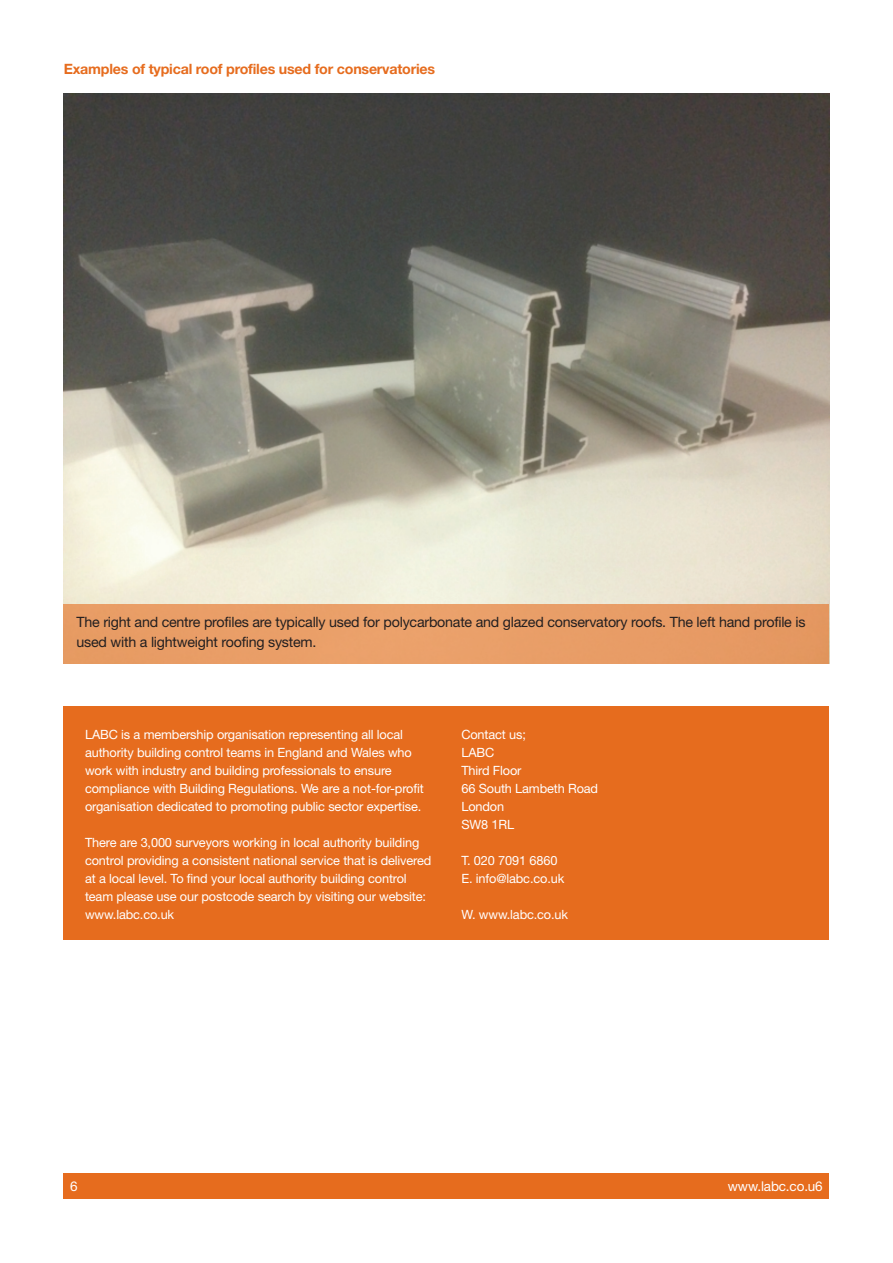
<style>
.page{position:relative;width:893px;height:1263px;background:#fff}
.page>*{position:absolute;margin:0;border:0;box-sizing:border-box;transform-origin:0 0}
.t1{font:14.25px/20.2px "Helvetica Neue LT Std";letter-spacing:-.015em;color:#231f20}
.t2{font:700 14.25px "Helvetica Neue LT Std";letter-spacing:-.015em;color:#e66c1e}
.t3{font:13.5px "Helvetica Neue LT Std";letter-spacing:-.01em;color:#fff}
.t4{font:12.75px/18px "Helvetica Neue LT Std";letter-spacing:-.01em;color:#fff}
</style>
<div class="page">
<div style="left:64px;top:706px;width:765px;height:234px;background:#e66c1e"></div>
<img style="left:64px;top:94px;width:765px;height:510px">
<div style="left:64px;top:604px;width:765px;height:59px;background:#e99e67"></div>
<div style="left:64px;top:1174px;width:765px;height:25px;background:#e66c1e"></div>
<p class="t2" style="left:64px;top:60px;width:373px">Examples of typical roof profiles used for conservatories</p>
<p class="t1" style="left:77px;top:611px;width:730px">The right and centre profiles are typically used for polycarbonate and glazed conservatory roofs. The left hand profile is used with a lightweight roofing system.</p>
<p class="t4" style="left:85px;top:725px;width:340px">LABC is a membership organisation representing all local authority building control teams in England and Wales who work with industry and building professionals to ensure compliance with Building Regulations. We are a not-for-profit organisation dedicated to promoting public sector expertise.</p>
<p class="t4" style="left:85px;top:833px;width:348px">There are 3,000 surveyors working in local authority building control providing a consistent national service that is delivered at a local level. To find your local authority building control team please use our postcode search by visiting our website: www.labc.co.uk</p>
<p class="t4" style="left:461px;top:725px;width:66px">Contact us;</p>
<p class="t4" style="left:461px;top:743px;width:34px">LABC</p>
<p class="t4" style="left:461px;top:761px;width:62px">Third Floor</p>
<p class="t4" style="left:461px;top:779px;width:138px">66 South Lambeth Road</p>
<p class="t4" style="left:461px;top:797px;width:44px">London</p>
<p class="t4" style="left:461px;top:815px;width:54px">SW8 1RL</p>
<p class="t4" style="left:461px;top:851px;width:98px">T. 020 7091 6860</p>
<p class="t4" style="left:461px;top:869px;width:104px">E. info@labc.co.uk</p>
<p class="t4" style="left:461px;top:905px;width:108px">W. www.labc.co.uk</p>
<p class="t3" style="left:70px;top:1178px;width:9px">6</p>
<p class="t3" style="left:728px;top:1178px;width:96px">www.labc.co.u6</p>
</div>
